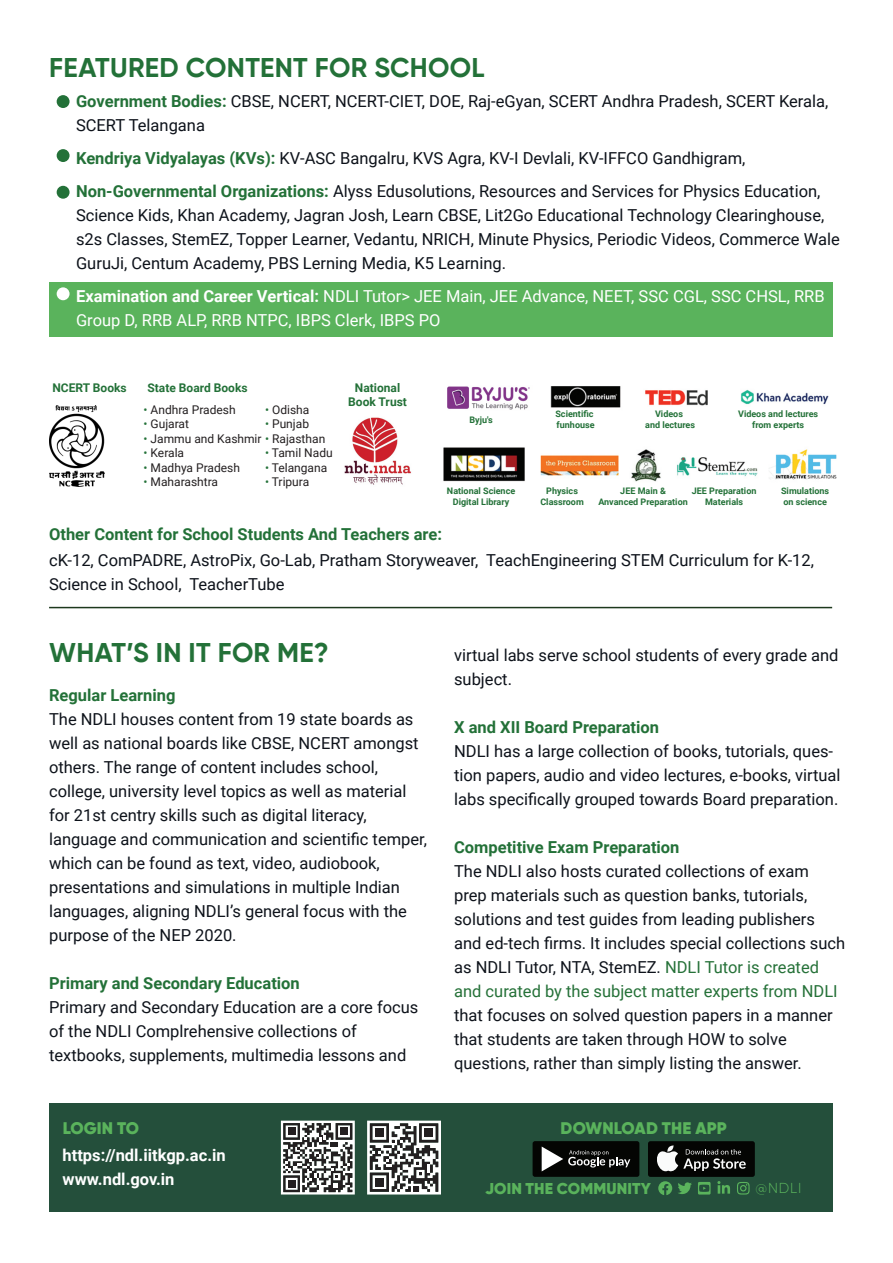
<style>
.page{position:relative;width:893px;height:1263px;background:#fff}
.page>*{position:absolute;margin:0;border:0;box-sizing:border-box;transform-origin:0 0}
.t1{font:700 27px "Gilroy";letter-spacing:.01em;color:#237138}
.t2{font:900 16.8px "Gilroy";letter-spacing:.01em;color:#5ab35c}
.t3{font:16.5px/24px "Roboto";color:#0d121a}
.t4{font:700 16.5px "Roboto";color:#237138}
.t5{font:16.5px/24px "Roboto";color:#fff}
.t6{font:700 16.5px/24px "Roboto";color:#fff}
.t7{font:900 15.6px "Gilroy";letter-spacing:.01em;color:#5ab35c}
.t8{font:300 14.4px "Gilroy";color:#5ab35c}
.t9{font:12px "Roboto";color:#231f20}
.t10{font:700 12px/14.4px "Roboto";color:#237138;text-align:center}
.t11{font:700 9px/10.8px "Roboto";color:#237138;text-align:center}
.s1{font-weight:700;color:#237138}
.s2{font-weight:700}
.s3{color:#237138}
.s4{color:#257138}
</style>
<div class="page">
<div style="left:49px;top:282px;width:783px;height:54px;background:#5ab35c"></div>
<img style="left:443px;top:386px;width:394px;height:96px">
<div style="left:57px;top:95px;width:13px;height:13px;background:#237138;border-radius:50%"></div>
<div style="left:57px;top:149px;width:13px;height:13px;background:#237138;border-radius:50%"></div>
<div style="left:57px;top:186px;width:13px;height:13px;background:#237138;border-radius:50%"></div>
<div style="left:57px;top:287px;width:13px;height:13px;background:#fff;border-radius:50%"></div>
<img style="left:49px;top:405px;width:56px;height:81px">
<img style="left:344px;top:417px;width:67px;height:68px">
<div style="left:49px;top:1104px;width:783px;height:108px;background:#244f3b"></div>
<div style="left:533px;top:1141px;width:106px;height:36px;background:#040503;border-radius:2px"></div>
<svg style="left:542px;top:1146px;width:88px;height:25px"></svg>
<div style="left:648px;top:1141px;width:107px;height:36px;background:#040503;border-radius:2px"></div>
<svg style="left:657px;top:1145px;width:89px;height:27px"></svg>
<svg style="left:658px;top:1181px;width:34px;height:14px"></svg>
<svg style="left:698px;top:1182px;width:13px;height:12px"></svg>
<svg style="left:717px;top:1181px;width:13px;height:13px"></svg>
<svg style="left:737px;top:1182px;width:13px;height:12px"></svg>
<hr style="left:49px;top:607px;width:783px;height:1px;background:#1d391d">
<svg style="left:281px;top:1121px;width:74px;height:73px;background:#929392"></svg>
<svg style="left:367px;top:1121px;width:74px;height:73px;background:#999a99"></svg>
<div style="left:375px;top:1129px;width:8px;height:8px;background:#231f20"></div>
<div style="left:425px;top:1129px;width:8px;height:8px;background:#231f20"></div>
<div style="left:375px;top:1178px;width:8px;height:8px;background:#231f20"></div>
<h1 class="t1" style="left:49px;top:51px;width:437px">FEATURED CONTENT FOR SCHOOL</h1>
<p class="t3" style="left:76px;top:88px;width:754px"><span class="s1">Government Bodies:</span> CBSE, NCERT, NCERT-CIET, DOE, Raj-eGyan, SCERT Andhra Pradesh, SCERT Kerala,<br>SCERT Telangana</p>
<p class="t3" style="left:76px;top:141px;width:746px;line-height:33px"><span class="s1">Kendriya Vidyalayas (KVs):</span> KV-ASC Bangalru, KVS Agra, KV-I Devlali, KV-IFFCO Gandhigram,<br><span class="s1">Non-Governmental Organizations:</span> Alyss Edusolutions, Resources and Services for Physics Education,</p>
<p class="t3" style="left:76px;top:202px;width:765px">Science Kids, Khan Academy, Jagran Josh, Learn CBSE, Lit2Go Educational Technology Clearinghouse, s2s Classes, StemEZ, Topper Learner, Vedantu, NRICH, Minute Physics, Periodic Videos, Commerce Wale<br>GuruJi, Centum Academy, PBS Lerning Media, K5 Learning.</p>
<p class="t5" style="left:76px;top:283px;width:750px"><span class="s2">Examination and Career Vertical:</span> NDLI Tutor&gt; JEE Main, JEE Advance, NEET, SSC CGL, SSC CHSL, RRB<br>Group D, RRB ALP, RRB NTPC, IBPS Clerk, IBPS PO</p>
<p class="t10" style="left:52px;top:380px;width:76px">NCERT Books</p>
<p class="t10" style="left:148px;top:380px;width:102px">State Board Books</p>
<p class="t9" style="left:144px;top:401px;width:94px"><span class="s3">•</span> Andhra Pradesh</p>
<p class="t9" style="left:144px;top:416px;width:47px"><span class="s3">•</span> Gujarat</p>
<p class="t9" style="left:144px;top:430px;width:183px"><span class="s3">•</span> Jammu and Kashmir <span class="s3">•</span> Rajasthan</p>
<p class="t9" style="left:144px;top:445px;width:42px"><span class="s3">•</span> Kerala</p>
<p class="t9" style="left:144px;top:459px;width:98px"><span class="s3">•</span> Madhya Pradesh</p>
<p class="t9" style="left:144px;top:473px;width:76px"><span class="s3">•</span> Maharashtra</p>
<p class="t9" style="left:265px;top:401px;width:46px"><span class="s3">•</span> Odisha</p>
<p class="t9" style="left:265px;top:416px;width:45px"><span class="s3">•</span> Punjab</p>
<p class="t9" style="left:265px;top:445px;width:69px"><span class="s3">•</span> Tamil Nadu</p>
<p class="t9" style="left:265px;top:459px;width:64px"><span class="s3">•</span> Telangana</p>
<p class="t9" style="left:265px;top:473px;width:46px"><span class="s3">•</span> Tripura</p>
<p class="t10" style="left:348px;top:380px;width:60px">National<br>Book Trust</p>
<p class="t11" style="left:555px;top:408px;width:41px;text-align:left">Scientific funhouse</p>
<p class="t11" style="left:738px;top:408px;width:82px">Videos and lectures from experts</p>
<p class="t11" style="left:469px;top:414px;width:25px">Byju's</p>
<p class="t11" style="left:645px;top:408px;width:51px">Videos<br>and lectures</p>
<p class="t11" style="left:447px;top:485px;width:70px">National Science<br>Digital Library</p>
<p class="t11" style="left:540px;top:485px;width:45px">Physics<br>Classroom</p>
<p class="t11" style="left:598px;top:485px;width:91px">JEE Main &amp;<br>Anvanced Preparation</p>
<p class="t11" style="left:692px;top:485px;width:66px">JEE Preparation<br>Materials</p>
<p class="t11" style="left:781px;top:485px;width:50px;text-align:left">Simulations on science</p>
<p class="t4" style="left:49px;top:523px;width:394px">Other Content for School Students And Teachers are:</p>
<p class="t3" style="left:49px;top:547px;width:766px">cK-12, ComPADRE, AstroPix, Go-Lab, Pratham Storyweaver, TeachEngineering STEM Curriculum for K-12,<br>Science in School, TeacherTube</p>
<h1 class="t1" style="left:49px;top:635px;width:281px">WHAT’S IN IT FOR ME?</h1>
<p class="t4" style="left:49px;top:683px;width:128px">Regular Learning</p>
<p class="t3" style="left:49px;top:706px;width:379px">The NDLI houses content from 19 state boards as well as national boards like CBSE, NCERT amongst others. The range of content includes school, college, university level topics as well as material for 21st centry skills such as digital literacy, language and communication and scientific temper, which can be found as text, video, audiobook, presentations and simulations in multiple Indian languages, aligning NDLI’s general focus with the purpose of the NEP 2020.</p>
<p class="t4" style="left:49px;top:972px;width:252px">Primary and Secondary Education</p>
<p class="t3" style="left:49px;top:994px;width:371px">Primary and Secondary Education are a core focus of the NDLI Complrehensive collections of textbooks, supplements, multimedia lessons and</p>
<p class="t2" style="left:63px;top:1117px;width:78px">LOGIN TO</p>
<p class="t6" style="left:63px;top:1143px;width:165px">https://ndl.iitkgp.ac.in www.ndl.gov.in</p>
<p class="t3" style="left:454px;top:642px;width:386px">virtual labs serve school students of every grade and subject.</p>
<p class="t4" style="left:454px;top:715px;width:206px">X and XII Board Preparation</p>
<p class="t3" style="left:454px;top:738px;width:388px">NDLI has a large collection of books, tutorials, ques&shy;tion papers, audio and video lectures, e-books, virtual labs specifically grouped towards Board preparation.</p>
<p class="t4" style="left:454px;top:835px;width:227px">Competitive Exam Preparation</p>
<p class="t3" style="left:454px;top:858px;width:393px">The NDLI also hosts curated collections of exam prep materials such as question banks, tutorials, solutions and test guides from leading publishers and ed-tech firms. It includes special collections such as NDLI Tutor, NTA, StemEZ. <span class="s4">NDLI Tutor is created and curated by the subject matter experts from NDLI</span></p>
<p class="t3" style="left:454px;top:1002px;width:380px">that focuses on solved question papers in a manner that students are taken through HOW to solve questions, rather than simply listing the answer.</p>
<p class="t2" style="left:561px;top:1117px;width:168px">DOWNLOAD THE APP</p>
<p class="t7" style="left:485px;top:1179px;width:168px">JOIN THE COMMUNITY</p>
<p class="t8" style="left:756px;top:1179px;width:47px">@NDLI</p>
</div>
